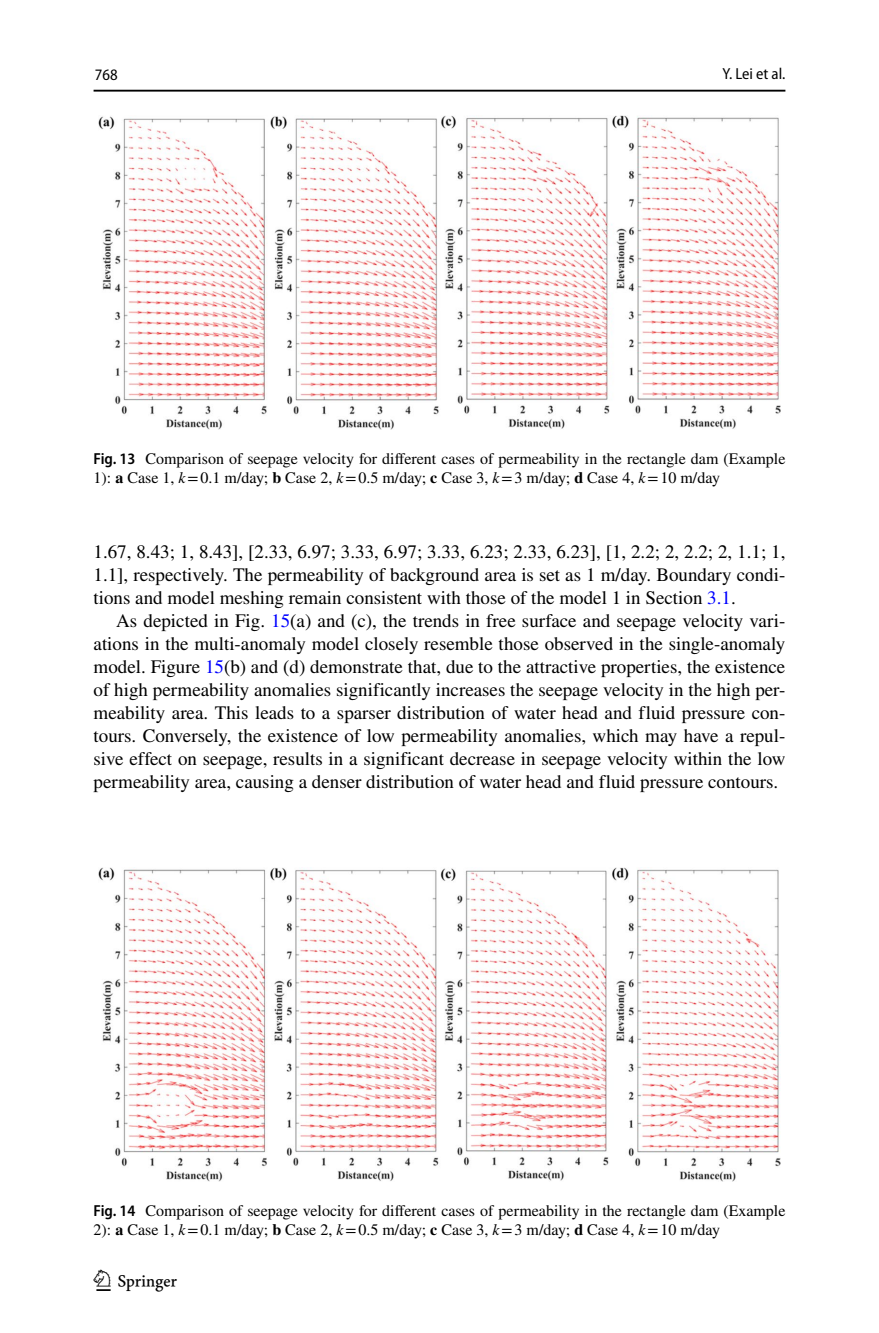
<style>
.page{position:relative;width:879px;height:1333px;background:#fff}
.page>*{position:absolute;margin:0;border:0;box-sizing:border-box;transform-origin:0 0}
.t1{font:30px "Springnew Regular 4";color:#000}
.t2{font:19px/23px "STIX";color:#000;text-align:justify}
.t3{font:16px/18.4px "STIX";color:#000}
.t4{font:semi-condensed 16px "Myriad Pro";color:#000}
.s1{font-family:"Myriad Pro";font-weight:600;font-stretch:semi-condensed}
.s2{font-weight:700}
.s3{font-style:italic}
.s4{color:#00f}
</style>
<div class="page">
<hr style="left:94px;top:90px;width:691px;height:2px;background:#000">
<img style="left:99px;top:116px;width:681px;height:313px">
<img style="left:99px;top:868px;width:681px;height:313px">
<p class="t4" style="left:95px;top:66px;width:24px">768</p>
<p class="t4" style="left:722px;top:65px;width:64px">Y. Lei et al.</p>
<p class="t3" style="left:94px;top:450px;width:693px"><span class="s1">Fig. 13</span> Comparison of seepage velocity for different cases of permeability in the rectangle dam (Example<br>1): <span class="s2">a</span> Case 1, <span class="s3">k</span>=0.1 m/day; <span class="s2">b</span> Case 2, <span class="s3">k</span>=0.5 m/day; <span class="s2">c</span> Case 3, <span class="s3">k</span>=3 m/day; <span class="s2">d</span> Case 4, <span class="s3">k</span>=10 m/day</p>
<p class="t2" style="left:94px;top:541px;width:693px">1.67, 8.43; 1, 8.43], [2.33, 6.97; 3.33, 6.97; 3.33, 6.23; 2.33, 6.23], [1, 2.2; 2, 2.2; 2, 1.1; 1, 1.1], respectively. The permeability of background area is set as 1 m/day. Boundary condi&shy;tions and model meshing remain consistent with those of the model 1 in Section <span class="s4">3.1</span>.</p>
<p class="t2" style="left:94px;top:610px;width:693px;text-indent:23px">As depicted in Fig. <span class="s4">15</span>(a) and (c), the trends in free surface and seepage velocity vari&shy;ations in the multi-anomaly model closely resemble those observed in the single-anomaly model. Figure <span class="s4">15</span>(b) and (d) demonstrate that, due to the attractive properties, the existence of high permeability anomalies significantly increases the seepage velocity in the high per&shy;meability area. This leads to a sparser distribution of water head and fluid pressure con&shy;tours. Conversely, the existence of low permeability anomalies, which may have a repul&shy;sive effect on seepage, results in a significant decrease in seepage velocity within the low permeability area, causing a denser distribution of water head and fluid pressure contours.</p>
<p class="t3" style="left:94px;top:1202px;width:693px"><span class="s1">Fig. 14</span> Comparison of seepage velocity for different cases of permeability in the rectangle dam (Example<br>2): <span class="s2">a</span> Case 1, <span class="s3">k</span>=0.1 m/day; <span class="s2">b</span> Case 2, <span class="s3">k</span>=0.5 m/day; <span class="s2">c</span> Case 3, <span class="s3">k</span>=3 m/day; <span class="s2">d</span> Case 4, <span class="s3">k</span>=10 m/day</p>
<h1 class="t1" style="left:96px;top:1269px;width:83px">1 3</h1>
</div>
